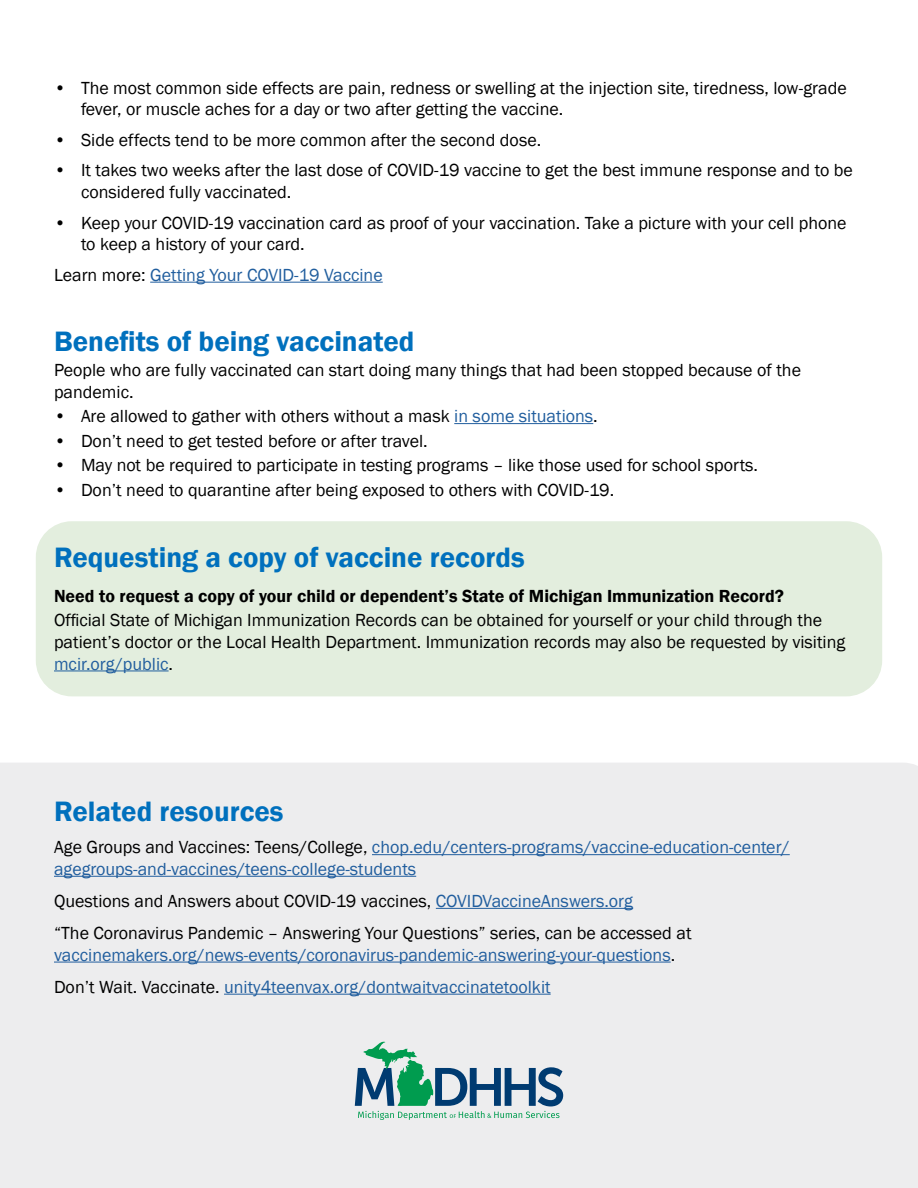
<style>
.page{position:relative;width:918px;height:1188px;background:#fff}
.page>*{position:absolute;margin:0;border:0;box-sizing:border-box;transform-origin:0 0}
.t1{font:600 28.8px "Franklin Gothic";color:#0070bd}
.t2{font:18px/21.6px "Franklin Gothic";color:#000}
.t3{font:18px/21.6px "Franklin Gothic";color:#215e9e}
.t4{font:600 18px "Franklin Gothic";color:#000}
.s1{color:#000}
.s2{color:#215e9e}
</style>
<div class="page">
<div style="left:36px;top:521px;width:846px;height:175px;background:#e3eede;border-radius:36px"></div>
<div style="left:0;top:763px;width:918px;height:425px;background:#ededee"></div>
<hr style="left:150px;top:282px;width:233px;height:1px;background:#215e9e">
<hr style="left:454px;top:423px;width:139px;height:1px;background:#215e9e">
<hr style="left:54px;top:671px;width:115px;height:1px;background:#215e9e">
<svg style="left:355px;top:1042px;width:208px;height:78px;background:#a0bfc1"></svg>
<hr style="left:372px;top:854px;width:418px;height:1px;background:#215e9e">
<hr style="left:54px;top:876px;width:362px;height:1px;background:#215e9e">
<hr style="left:436px;top:908px;width:197px;height:1px;background:#215e9e">
<hr style="left:54px;top:962px;width:617px;height:1px;background:#215e9e">
<hr style="left:224px;top:994px;width:327px;height:1px;background:#215e9e">
<p class="t2" style="left:81px;top:77px;width:767px;text-indent:-27px">• The most common side effects are pain, redness or swelling at the injection site, tiredness, low-grade fever, or muscle aches for a day or two after getting the vaccine.</p>
<p class="t2" style="left:54px;top:129px;width:489px">• Side effects tend to be more common after the second dose.</p>
<p class="t2" style="left:81px;top:160px;width:773px;text-indent:-27px">• It takes two weeks after the last dose of COVID-19 vaccine to get the best immune response and to be considered fully vaccinated.</p>
<p class="t2" style="left:81px;top:212px;width:767px;text-indent:-27px">• Keep your COVID-19 vaccination card as proof of your vaccination. Take a picture with your cell phone to keep a history of your card.</p>
<p class="t3" style="left:54px;top:264px;width:330px"><span class="s1">Learn more:</span> Getting Your COVID-19 Vaccine</p>
<p class="t1" style="left:54px;top:324px;width:362px">Benefits of being vaccinated</p>
<p class="t2" style="left:54px;top:360px;width:749px">People who are fully vaccinated can start doing many things that had been stopped because of the pandemic.</p>
<p class="t2" style="left:54px;top:406px;width:545px">• Are allowed to gather with others without a mask <span class="s2">in some situations</span>.</p>
<p class="t2" style="left:54px;top:430px;width:375px">• Don’t need to get tested before or after travel.</p>
<p class="t2" style="left:54px;top:455px;width:706px">• May not be required to participate in testing programs – like those used for school sports.</p>
<p class="t2" style="left:54px;top:480px;width:562px">• Don’t need to quarantine after being exposed to others with COVID-19.</p>
<p class="t1" style="left:54px;top:539px;width:472px">Requesting a copy of vaccine records</p>
<p class="t4" style="left:54px;top:585px;width:732px">Need to request a copy of your child or dependent’s State of Michigan Immunization Record?</p>
<p class="t2" style="left:54px;top:610px;width:793px">Official State of Michigan Immunization Records can be obtained for yourself or your child through the patient’s doctor or the Local Health Department. Immunization records may also be requested by visiting <span class="s2">mcir.org/public</span>.</p>
<p class="t1" style="left:54px;top:794px;width:231px">Related resources</p>
<p class="t3" style="left:54px;top:837px;width:737px"><span class="s1">Age Groups and Vaccines: Teens/College,</span> chop.edu/centers-programs/vaccine-education-center/ agegroups-and-vaccines/teens-college-students</p>
<p class="t2" style="left:54px;top:891px;width:581px">Questions and Answers about COVID-19 vaccines, <span class="s2">COVIDVaccineAnswers.org</span></p>
<p class="t3" style="left:54px;top:923px;width:639px"><span class="s1">“The Coronavirus Pandemic – Answering Your Questions” series, can be accessed at </span>vaccinemakers.org/news-events/coronavirus-pandemic-answering-your-questions<span class="s1">.</span></p>
<p class="t3" style="left:54px;top:976px;width:498px"><span class="s1">Don’t Wait. Vaccinate.</span> unity4teenvax.org/dontwaitvaccinatetoolkit</p>
</div>
